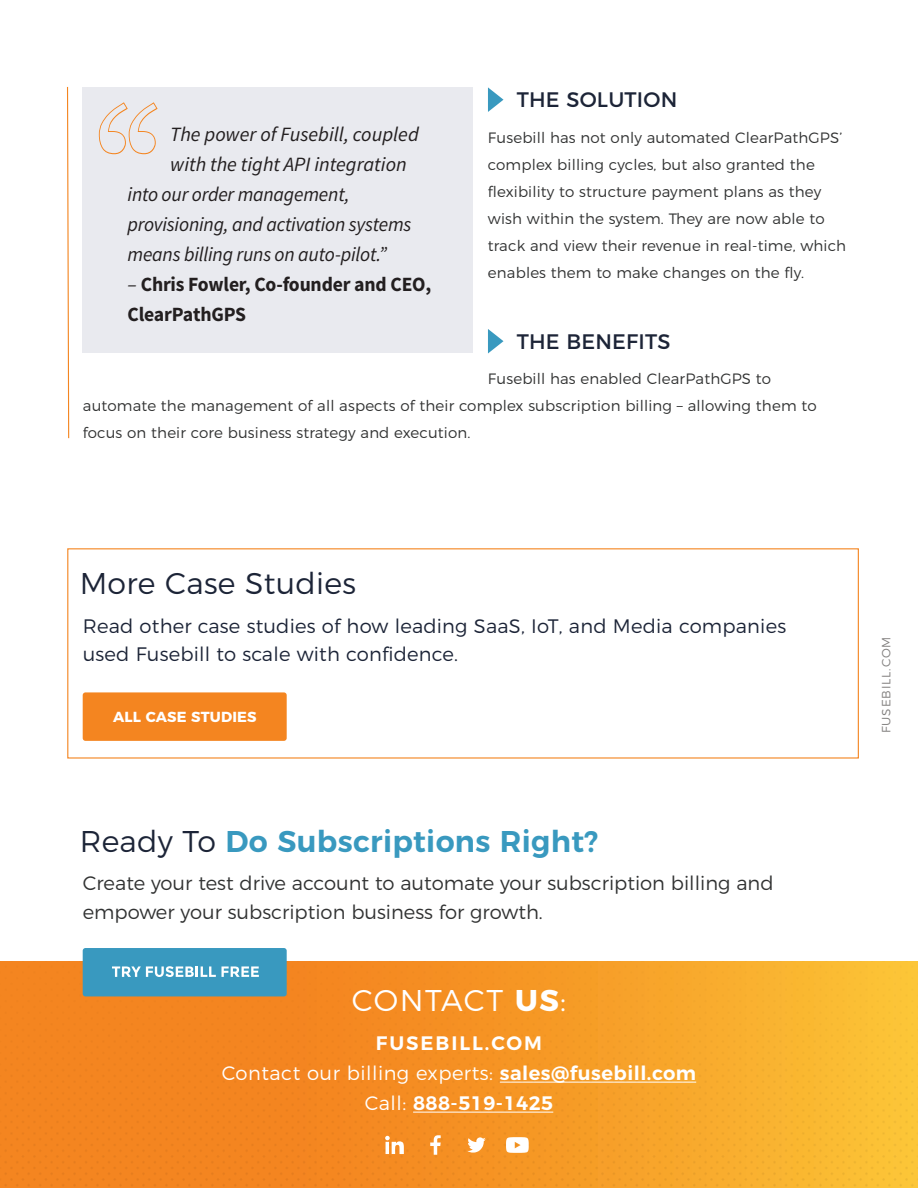
<style>
.page{position:relative;width:918px;height:1188px;background:#fff}
.page>*{position:absolute;margin:0;border:0;box-sizing:border-box;transform-origin:0 0}
.t1{font:600 30px "Montserrat";letter-spacing:.01em;color:#3999bf}
.t2{font:300 30px "Montserrat";letter-spacing:.01em;color:#1c2437}
.t3{font:300 30px "Montserrat";letter-spacing:.04em;color:#fff}
.t4{font:21px "Montserrat";letter-spacing:.01em;color:#1c2437}
.t5{font:italic 20.25px/30px "Source Sans Pro";letter-spacing:-.01em;color:#231f20}
.t6{font:700 20.25px/30px "Source Sans Pro";letter-spacing:-.01em;color:#231f20}
.t7{font:300 19.5px/28.5px "Montserrat";color:#313232}
.t8{font:300 19.5px/28.5px "Montserrat";letter-spacing:.01em;color:#1c2437}
.t9{font:300 19.5px "Montserrat";letter-spacing:.025em;color:#fff}
.t10{font:600 19.5px "Montserrat";letter-spacing:.025em;color:#fff}
.t11{font:600 19.5px "Montserrat";letter-spacing:.095em;color:#fff}
.t12{font:300 15px/27px "Montserrat";letter-spacing:.01em;color:#313232}
.t13{font:700 14.55px "Montserrat";letter-spacing:.01em;color:#fff}
.t14{font:300 12px "Montserrat";letter-spacing:.075em;color:#817f7e}
.s1{font-weight:400;font-style:italic}
.s2{font-weight:300;color:#1c2437}
.s3{font-weight:700}
.s4{font-weight:600}
.s5{font-weight:300}
</style>
<div class="page">
<div style="left:83px;top:87px;width:390px;height:266px;background:#e9eaef"></div>
<svg style="left:488px;top:87px;width:16px;height:25px"></svg>
<svg style="left:488px;top:329px;width:16px;height:24px"></svg>
<svg style="left:67px;top:86px;width:3px;height:353px"></svg>
<svg style="left:99px;top:102px;width:59px;height:52px"></svg>
<div style="left:83px;top:692px;width:204px;height:49px;background:#f48520;border-radius:3px"></div>
<img style="left:0;top:961px;width:917px;height:227px">
<hr style="left:500px;top:1082px;width:196px;height:1px;background:#fff">
<hr style="left:413px;top:1112px;width:140px;height:1px;background:#fff">
<svg style="left:506px;top:1137px;width:23px;height:16px"></svg>
<svg style="left:467px;top:1137px;width:19px;height:16px"></svg>
<svg style="left:385px;top:1136px;width:19px;height:18px"></svg>
<svg style="left:430px;top:1135px;width:11px;height:20px"></svg>
<div style="left:83px;top:948px;width:204px;height:48px;background:#3999bf;border-radius:3px"></div>
<svg style="left:112px;top:966px;width:147px;height:11px"></svg>
<p class="t5" style="left:170px;top:119px;width:250px">The power of Fusebill, coupled with the tight API integration</p>
<p class="t5" style="left:128px;top:179px;width:285px">into our order management, provisioning, and activation systems means billing runs on auto-pilot.”</p>
<p class="t6" style="left:128px;top:270px;width:305px"><span class="s1">–</span> Chris Fowler, Co-founder and CEO,<br>ClearPathGPS</p>
<p class="t4" style="left:517px;top:83px;width:162px">THE SOLUTION</p>
<p class="t12" style="left:488px;top:123px;width:360px">Fusebill has not only automated ClearPathGPS’ complex billing cycles, but also granted the flexibility to structure payment plans as they wish within the system. They are now able to track and view their revenue in real-time, which enables them to make changes on the fly.</p>
<p class="t4" style="left:517px;top:325px;width:155px">THE BENEFITS</p>
<p class="t12" style="left:83px;top:364px;width:735px;text-indent:405px">Fusebill has enabled ClearPathGPS to automate the management of all aspects of their complex subscription billing – allowing them to focus on their core business strategy and execution.</p>
<p class="t2" style="left:80px;top:560px;width:278px">More Case Studies</p>
<p class="t8" style="left:83px;top:610px;width:705px">Read other case studies of how leading SaaS, IoT, and Media companies used Fusebill to scale with confidence.</p>
<p class="t13" style="left:113px;top:705px;width:145px">ALL CASE STUDIES</p>
<p class="t1" style="left:80px;top:817px;width:520px"><span class="s2">Ready To</span> Do Subscriptions Right?</p>
<p class="t7" style="left:83px;top:868px;width:692px">Create your test drive account to automate your subscription billing and empower your subscription business for growth.</p>
<p class="t3" style="left:352px;top:977px;width:216px">CONTACT <span class="s3">US</span>:</p>
<p class="t11" style="left:376px;top:1027px;width:168px">FUSEBILL.COM</p>
<p class="t9" style="left:222px;top:1058px;width:476px">Contact our billing experts: <span class="s4">sales@fusebill.com</span></p>
<p class="t10" style="left:365px;top:1087px;width:190px"><span class="s5">Call:</span> 888-519-1425</p>
<p class="t14" style="left:877px;top:733px;width:98px;rotate:-90deg">FUSEBILL.COM</p>
</div>
